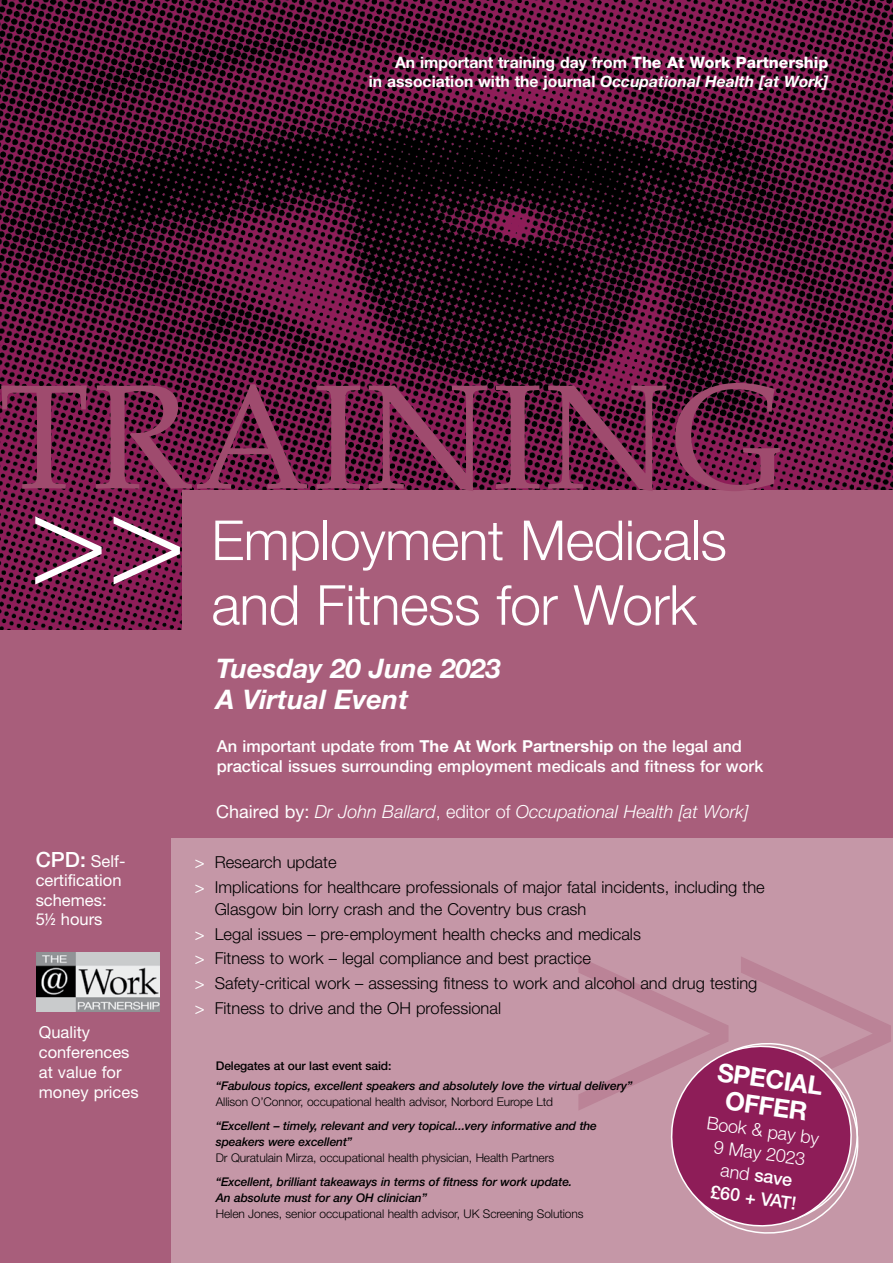
<style>
.page{position:relative;width:893px;height:1263px;background:#fff}
.page>*{position:absolute;margin:0;border:0;box-sizing:border-box;transform-origin:0 0}
.t1{font:300 130.5px "Helvetica Neue";color:#fff}
.t2{font:300 55.2px/64.7px "Helvetica Neue";letter-spacing:-.01em;color:#fff}
.t3{font:italic 700 27px/30.9px "Helvetica Neue";color:#fff}
.t4{font:700 25.5px/27px "Helvetica Neue";color:#fff;text-align:center}
.t5{font:italic 300 18px "Helvetica Neue";color:#fff}
.t6{font:300 18px/22.5px "Helvetica Neue";color:#fff;text-align:center}
.t7{font:300 16.5px/24.6px "Helvetica Neue";color:#000}
.t8{font:500 16.5px/19.8px "Helvetica Neue";color:#fff}
.t9{font:16.5px/19.8px "Helvetica Neue";color:#fff}
.t10{font:700 15.75px/18.9px "Helvetica Neue";color:#fff;text-align:right}
.t11{font:italic 500 12px/15.8px "Helvetica Neue";letter-spacing:-.01em;color:#000}
.t12{font:300 12px "Helvetica Neue";letter-spacing:-.01em;color:#000}
.t13{font:500 12px "Helvetica Neue";letter-spacing:-.01em;color:#000}
.s1{font-weight:800}
.s2{font-style:italic}
.s3{font-weight:500;font-size:21px}
.s4{font-family:"Univers";font-stretch:condensed}
.s5{font-weight:700}
.s6{font-weight:400;font-style:normal}
.s7{font-style:normal}
.s8{font-weight:400;color:#fff}
.s9{font-weight:500}
</style>
<div class="page">
<div style="left:0;top:536px;width:893px;height:727px;background:#c597a7"></div>
<div style="left:0;top:482px;width:893px;height:356px;background:#a85e7b"></div>
<img style="left:182px;top:0;width:711px;height:489px">
<div style="left:0;top:832px;width:170px;height:431px;background:#a85e7b"></div>
<img style="left:36px;top:952px;width:124px;height:60px">
<img style="left:0;top:0;width:182px;height:629px">
<svg style="left:1px;top:383px;width:779px;height:108px;background:#6b2347"></svg>
<svg style="left:578px;top:957px;width:313px;height:153px"></svg>
<svg style="left:664px;top:1038px;width:199px;height:196px"></svg>
<p class="t10" style="left:369px;top:52px;width:461px">An important training day from <span class="s1">The At Work Partnership<br></span>in association with the journal <span class="s2">Occupational Health [at Work]</span></p>
<h1 class="t1" style="left:29px;top:457px;width:158px">&gt;&gt;</h1>
<p class="t9" style="left:36px;top:851px;width:91px"><span class="s3">CPD:</span> Self&shy;certification schemes:<br>5<span class="s4">½</span> hours</p>
<p class="t9" style="left:39px;top:1022px;width:101px">Quality conferences at value for money prices</p>
<h2 class="t2" style="left:211px;top:507px;width:517px">Employment Medicals and Fitness for Work</h2>
<h3 class="t3" style="left:216px;top:652px;width:286px">Tuesday 20 June 2023<br>A Virtual Event</h3>
<p class="t8" style="left:217px;top:736px;width:548px">An important update from <span class="s5">The At Work Partnership</span> on the legal and practical issues surrounding employment medicals and fitness for work</p>
<p class="t5" style="left:216px;top:801px;width:533px"><span class="s6">Chaired by:</span> Dr John Ballard<span class="s7">, editor of</span> Occupational Health [at Work]</p>
<p class="t7" style="left:195px;top:849px;width:571px"><span class="s8">&gt;</span> Research update<br><span class="s8">&gt;</span> Implications for healthcare professionals of major fatal incidents, including the</p>
<p class="t7" style="left:195px;top:897px;width:564px;text-indent:20px">Glasgow bin lorry crash and the Coventry bus crash<br><span class="s8">&gt;</span> Legal issues – pre-employment health checks and medicals<br><span class="s8">&gt;</span> Fitness to work – legal compliance and best practice<br><span class="s8">&gt;</span> Safety-critical work – assessing fitness to work and alcohol and drug testing <span class="s8">&gt;</span> Fitness to drive and the OH professional</p>
<p class="t13" style="left:216px;top:1059px;width:177px">Delegates at our last event said:</p>
<p class="t11" style="left:216px;top:1078px;width:418px">“Fabulous topics, excellent speakers and absolutely love the virtual delivery”</p>
<p class="t12" style="left:216px;top:1094px;width:339px">Allison O’Connor, occupational health advisor, Norbord Europe Ltd</p>
<p class="t11" style="left:216px;top:1118px;width:383px">“Excellent – timely, relevant and very topical...very informative and the speakers were excellent”</p>
<p class="t12" style="left:216px;top:1150px;width:340px">Dr Quratulain Mirza, occupational health physician, Health Partners</p>
<p class="t11" style="left:216px;top:1174px;width:358px">“Excellent, brilliant takeaways in terms of fitness for work update.<br>An absolute must for any OH clinician”</p>
<p class="t12" style="left:216px;top:1206px;width:369px">Helen Jones, senior occupational health advisor, UK Screening Solutions</p>
<h3 class="t4" style="left:720px;top:1057px;width:108px;rotate:8deg">SPECIAL<br>OFFER</h3>
<p class="t6" style="left:708px;top:1111px;width:115px;rotate:8deg">Book &amp; pay by<br>9 May 2023 and <span class="s9">save<br>£60 + VAT!</span></p>
</div>
